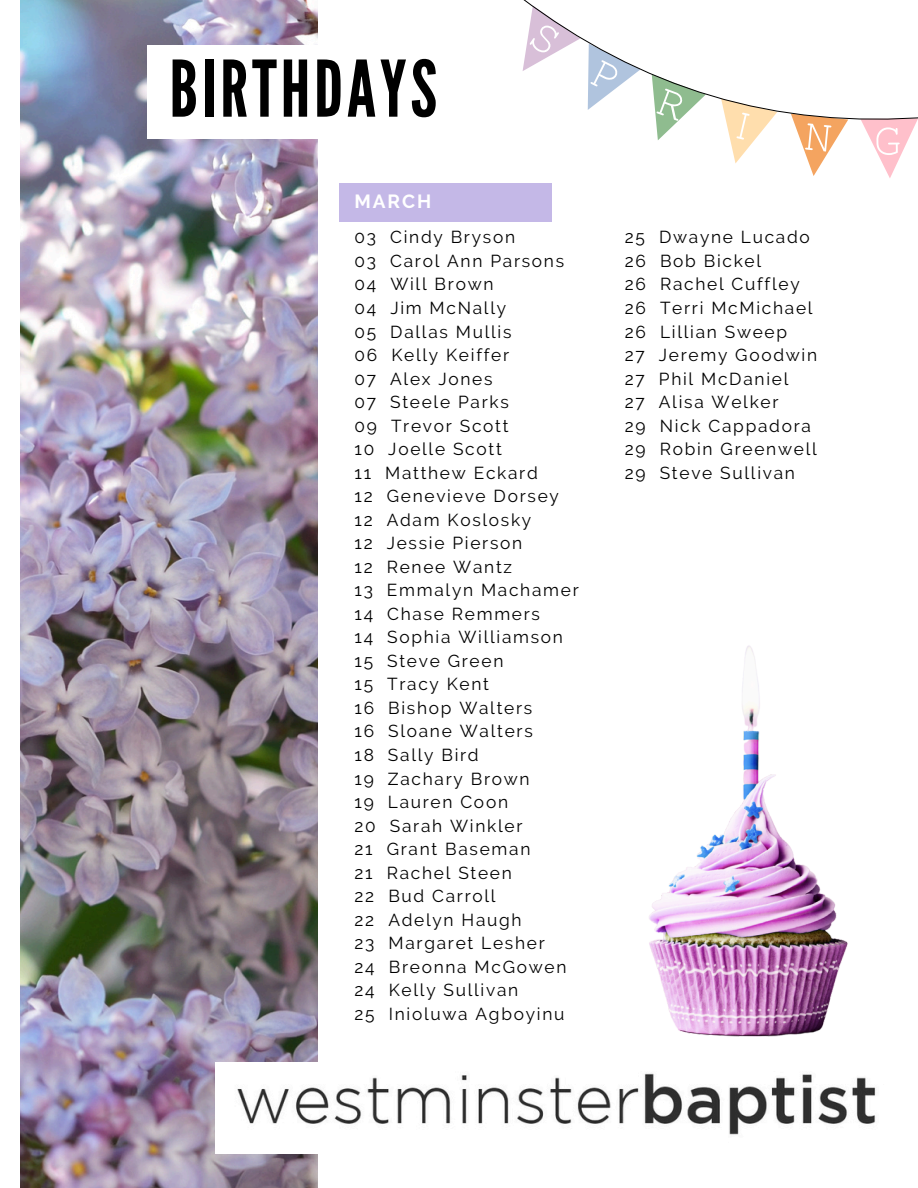
<style>
.page{position:relative;width:918px;height:1188px;background:#fff}
.page>*{position:absolute;margin:0;border:0;box-sizing:border-box;transform-origin:0 0}
.t1{font:77.85px "League Gothic";letter-spacing:.05em;color:#000}
.t2{font:700 19.05px "Raleway";letter-spacing:.1em;color:#fff}
.t3{font:17.25px "Raleway";letter-spacing:.1em;color:#000}
</style>
<div class="page">
<img style="left:21px;top:0;width:297px;height:1188px">
<img style="left:216px;top:1062px;width:660px;height:91px">
<div style="left:340px;top:183px;width:212px;height:39px;background:#c4b8e7"></div>
<div style="left:148px;top:45px;width:311px;height:93px;background:#fff"></div>
<svg style="left:522px;top:0;width:396px;height:174px"></svg>
<img style="left:649px;top:645px;width:199px;height:392px">
<p class="t1" style="left:169px;top:44px;width:269px">BIRTHDAYS</p>
<p class="t2" style="left:355px;top:191px;width:78px">MARCH</p>
<p class="t3" style="left:355px;top:227px;width:162px">03 Cindy Bryson</p>
<p class="t3" style="left:355px;top:251px;width:211px">03 Carol Ann Parsons</p>
<h1 class="t3" style="left:355px;top:274px;width:140px">04 Will Brown</h1>
<h2 class="t3" style="left:355px;top:298px;width:153px">04 Jim McNally</h2>
<p class="t3" style="left:355px;top:321px;width:158px">05 Dallas Mullis</p>
<p class="t3" style="left:355px;top:345px;width:156px">06 Kelly Keiffer</p>
<p class="t3" style="left:355px;top:368px;width:140px">07 Alex Jones</p>
<p class="t3" style="left:355px;top:392px;width:156px">07 Steele Parks</p>
<p class="t3" style="left:355px;top:415px;width:156px">09 Trevor Scott</p>
<p class="t3" style="left:355px;top:439px;width:149px">10 Joelle Scott</p>
<p class="t3" style="left:355px;top:462px;width:185px">11 Matthew Eckard</p>
<p class="t3" style="left:355px;top:486px;width:206px">12 Genevieve Dorsey</p>
<p class="t3" style="left:355px;top:510px;width:178px">12 Adam Koslosky</p>
<p class="t3" style="left:355px;top:533px;width:169px">12 Jessie Pierson</p>
<p class="t3" style="left:355px;top:557px;width:159px">12 Renee Wantz</p>
<p class="t3" style="left:355px;top:580px;width:226px">13 Emmalyn Machamer</p>
<p class="t3" style="left:355px;top:604px;width:187px">14 Chase Remmers</p>
<p class="t3" style="left:355px;top:627px;width:210px">14 Sophia Williamson</p>
<p class="t3" style="left:355px;top:651px;width:150px">15 Steve Green</p>
<p class="t3" style="left:355px;top:674px;width:136px">15 Tracy Kent</p>
<p class="t3" style="left:355px;top:698px;width:179px">16 Bishop Walters</p>
<p class="t3" style="left:355px;top:721px;width:180px">16 Sloane Walters</p>
<p class="t3" style="left:355px;top:745px;width:126px">18 Sally Bird</p>
<p class="t3" style="left:355px;top:768px;width:177px">19 Zachary Brown</p>
<p class="t3" style="left:355px;top:792px;width:155px">19 Lauren Coon</p>
<p class="t3" style="left:355px;top:815px;width:169px">20 Sarah Winkler</p>
<p class="t3" style="left:355px;top:839px;width:177px">21 Grant Baseman</p>
<p class="t3" style="left:355px;top:862px;width:159px">21 Rachel Steen</p>
<p class="t3" style="left:355px;top:886px;width:143px">22 Bud Carroll</p>
<p class="t3" style="left:355px;top:909px;width:169px">22 Adelyn Haugh</p>
<p class="t3" style="left:355px;top:933px;width:192px">23 Margaret Lesher</p>
<p class="t3" style="left:355px;top:957px;width:213px">24 Breonna McGowen</p>
<p class="t3" style="left:355px;top:980px;width:165px">24 Kelly Sullivan</p>
<p class="t3" style="left:355px;top:1004px;width:211px">25 Inioluwa Agboyinu</p>
<p class="t3" style="left:625px;top:227px;width:187px">25 Dwayne Lucado</p>
<p class="t3" style="left:625px;top:251px;width:138px">26 Bob Bickel</p>
<p class="t3" style="left:625px;top:274px;width:176px">26 Rachel Cuffley</p>
<p class="t3" style="left:625px;top:298px;width:189px">26 Terri McMichael</p>
<p class="t3" style="left:625px;top:321px;width:164px">26 Lillian Sweep</p>
<p class="t3" style="left:625px;top:345px;width:194px">27 Jeremy Goodwin</p>
<p class="t3" style="left:625px;top:368px;width:165px">27 Phil McDaniel</p>
<p class="t3" style="left:625px;top:392px;width:155px">27 Alisa Welker</p>
<p class="t3" style="left:625px;top:415px;width:188px">29 Nick Cappadora</p>
<p class="t3" style="left:625px;top:439px;width:193px">29 Robin Greenwell</p>
<p class="t3" style="left:625px;top:462px;width:172px">29 Steve Sullivan</p>
</div>
